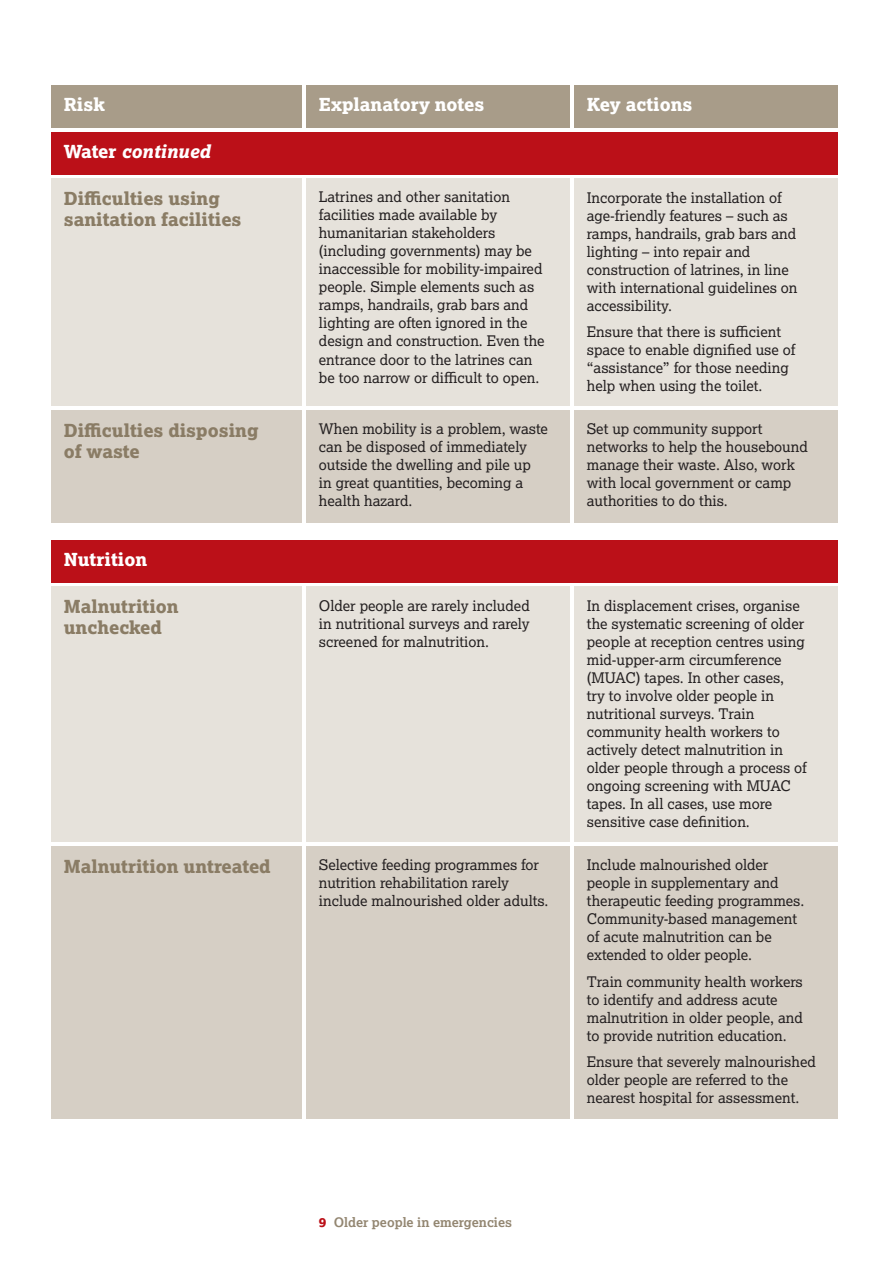
<style>
.page{position:relative;width:893px;height:1263px;background:#fff}
.page>*{position:absolute;margin:0;border:0;box-sizing:border-box;transform-origin:0 0}
.t1{font:18px/21px "Lexia X Bold";color:#8a7c65}
.t2{font:18px "Lexia X Bold";color:#fff}
.t3{font:italic 18px "Lexia X Bold";color:#fff}
.t4{font:14.7px/18px "Lexia";color:#231f20}
.t5{font:700 13.2px "Lexia";color:#938671}
.s1{font-style:normal}
.s2{font-family:"Lexia X Bold";font-weight:400;color:#bb1018}
</style>
<div class="page">
<div style="left:51px;top:179px;width:251px;height:227px;background:#e6e2db"></div>
<div style="left:51px;top:587px;width:251px;height:255px;background:#e6e2db"></div>
<div style="left:51px;top:846px;width:251px;height:272px;background:#d6cfc5"></div>
<div style="left:51px;top:410px;width:251px;height:113px;background:#d6cfc5"></div>
<div style="left:306px;top:179px;width:264px;height:227px;background:#e6e2db"></div>
<div style="left:306px;top:587px;width:264px;height:255px;background:#e6e2db"></div>
<div style="left:306px;top:846px;width:264px;height:272px;background:#d6cfc5"></div>
<div style="left:306px;top:410px;width:264px;height:113px;background:#d6cfc5"></div>
<div style="left:574px;top:179px;width:264px;height:227px;background:#e6e2db"></div>
<div style="left:574px;top:587px;width:264px;height:255px;background:#e6e2db"></div>
<div style="left:574px;top:846px;width:264px;height:272px;background:#d6cfc5"></div>
<div style="left:574px;top:410px;width:264px;height:113px;background:#d6cfc5"></div>
<div style="left:51px;top:85px;width:251px;height:43px;background:#a89c89"></div>
<div style="left:51px;top:132px;width:787px;height:42px;background:#bb1018"></div>
<div style="left:51px;top:540px;width:787px;height:43px;background:#bb1018"></div>
<div style="left:306px;top:85px;width:264px;height:43px;background:#a89c89"></div>
<div style="left:574px;top:85px;width:264px;height:43px;background:#a89c89"></div>
<p class="t2" style="left:64px;top:93px;width:42px">Risk</p>
<p class="t3" style="left:64px;top:140px;width:148px"><span class="s1">Water</span> continued</p>
<p class="t2" style="left:319px;top:93px;width:167px">Explanatory notes</p>
<p class="t2" style="left:587px;top:93px;width:107px">Key actions</p>
<p class="t1" style="left:64px;top:188px;width:179px">Difficulties using sanitation facilities</p>
<p class="t4" style="left:319px;top:188px;width:227px">Latrines and other sanitation facilities made available by humanitarian stakeholders (including governments) may be inaccessible for mobility-impaired people. Simple elements such as ramps, handrails, grab bars and lighting are often ignored in the design and construction. Even the entrance door to the latrines can be too narrow or difficult to open.</p>
<p class="t4" style="left:587px;top:188px;width:212px">Incorporate the installation of age-friendly features – such as ramps, handrails, grab bars and lighting – into repair and construction of latrines, in line with international guidelines on accessibility.</p>
<p class="t4" style="left:587px;top:322px;width:210px">Ensure that there is sufficient space to enable dignified use of “assistance” for those needing help when using the toilet.</p>
<p class="t1" style="left:64px;top:419px;width:196px">Difficulties disposing of waste</p>
<p class="t4" style="left:319px;top:420px;width:230px">When mobility is a problem, waste can be disposed of immediately outside the dwelling and pile up<br>in great quantities, becoming a health hazard.</p>
<p class="t4" style="left:587px;top:420px;width:222px">Set up community support networks to help the housebound manage their waste. Also, work with local government or camp authorities to do this.</p>
<p class="t2" style="left:64px;top:548px;width:85px">Nutrition</p>
<p class="t1" style="left:64px;top:596px;width:117px">Malnutrition unchecked</p>
<p class="t1" style="left:64px;top:855px;width:208px">Malnutrition untreated</p>
<p class="t4" style="left:319px;top:596px;width:212px;text-align:justify">Older people are rarely included in nutritional surveys and rarely screened for malnutrition.</p>
<p class="t4" style="left:319px;top:855px;width:231px">Selective feeding programmes for nutrition rehabilitation rarely include malnourished older adults.</p>
<p class="t4" style="left:587px;top:596px;width:222px">In displacement crises, organise the systematic screening of older people at reception centres using mid-upper-arm circumference (MUAC) tapes. In other cases,<br>try to involve older people in nutritional surveys. Train community health workers to actively detect malnutrition in older people through a process of ongoing screening with MUAC tapes. In all cases, use more sensitive case definition.</p>
<p class="t4" style="left:587px;top:855px;width:219px">Include malnourished older people in supplementary and therapeutic feeding programmes.<br>Community-based management of acute malnutrition can be extended to older people.</p>
<p class="t4" style="left:587px;top:972px;width:218px">Train community health workers to identify and address acute malnutrition in older people, and to provide nutrition education.</p>
<p class="t4" style="left:587px;top:1052px;width:231px">Ensure that severely malnourished older people are referred to the nearest hospital for assessment.</p>
<p class="t5" style="left:319px;top:1214px;width:195px"><span class="s2">9</span> Older people in emergencies</p>
</div>
